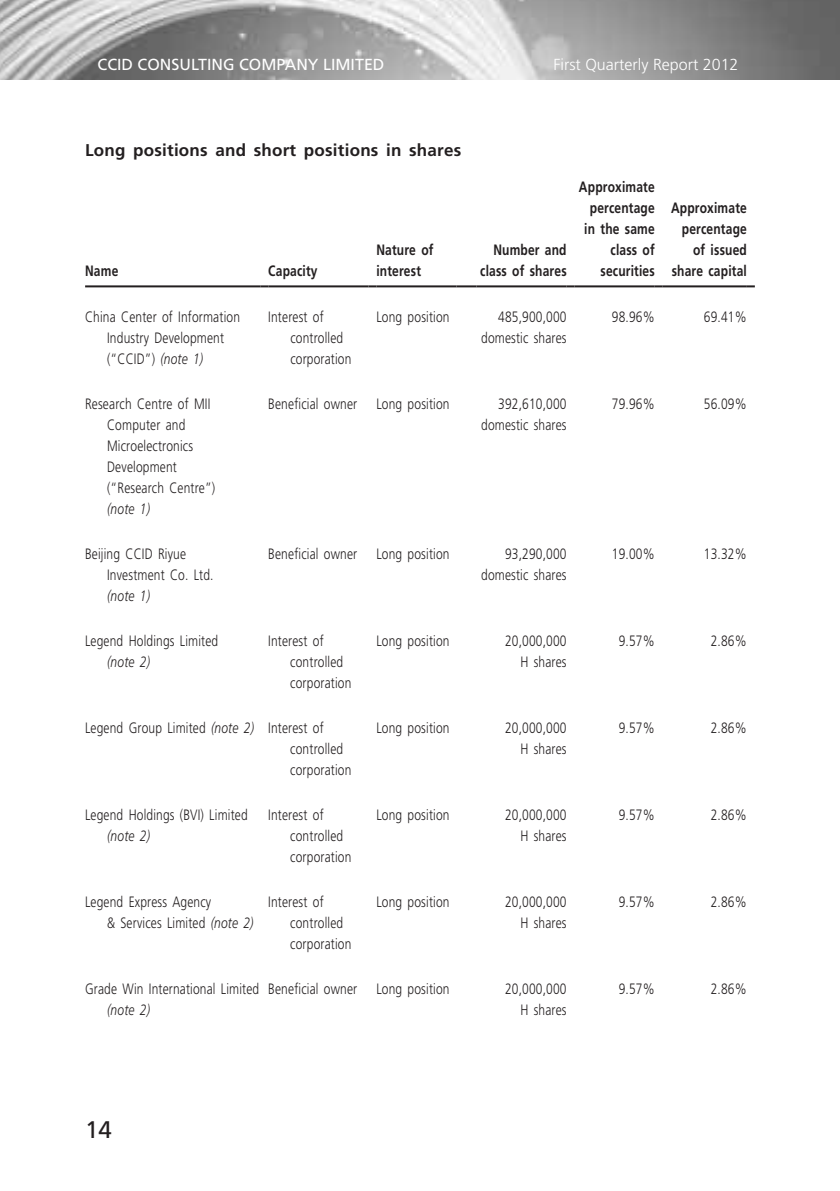
<style>
.page{position:relative;width:840px;height:1191px;background:#fff}
.page>*{position:absolute;margin:0;border:0;box-sizing:border-box;transform-origin:0 0}
.t1{font:24px "Frutiger LT Std";color:#231f20}
.t2{font:700 17px "Frutiger LT Std";letter-spacing:.015em;color:#231f20}
.t3{font:16px "Frutiger LT Std";color:#fff}
.t4{font:300 16px "Frutiger LT Std";color:#fff}
.t5{font:300 15px/21px "Frutiger LT Std";letter-spacing:.015em;color:#231f20;scale:.8 1}
.t6{font:700 15px/21px "Frutiger LT Std";letter-spacing:.015em;color:#231f20;text-align:right;scale:.8 1}
.t7{font:italic 300 15px "Frutiger LT Std";letter-spacing:.015em;color:#231f20;scale:.8 1}
.s1{font-style:italic}
</style>
<div class="page">
<img style="left:0;top:0;width:839px;height:79px">
<hr style="left:85px;top:285px;width:175px;height:2px;background:#231f20">
<svg style="left:260px;top:285px;width:8px;height:2px"></svg>
<hr style="left:268px;top:285px;width:100px;height:2px;background:#231f20">
<svg style="left:368px;top:285px;width:8px;height:2px"></svg>
<hr style="left:376px;top:285px;width:80px;height:2px;background:#231f20">
<hr style="left:456px;top:285px;width:20px;height:2px;background:#231f20">
<hr style="left:476px;top:285px;width:90px;height:2px;background:#231f20">
<svg style="left:566px;top:285px;width:8px;height:2px"></svg>
<hr style="left:574px;top:285px;width:80px;height:2px;background:#231f20">
<svg style="left:654px;top:285px;width:8px;height:2px"></svg>
<hr style="left:662px;top:285px;width:84px;height:2px;background:#231f20">
<svg style="left:746px;top:285px;width:8px;height:2px"></svg>
<p class="t3" style="left:98px;top:55px;width:288px">CCID CONSULTING COMPANY LIMITED</p>
<p class="t4" style="left:553px;top:55px;width:186px">First Quarterly Report 2012</p>
<p class="t2" style="left:85px;top:140px;width:377px">Long positions and short positions in shares</p>
<p class="t6" style="left:85px;top:261px;width:43px">Name</p>
<p class="t6" style="left:268px;top:261px;width:63px">Capacity</p>
<p class="t6" style="left:376px;top:240px;width:73px;text-align:left">Nature of interest</p>
<p class="t6" style="left:480px;top:240px;width:109px">Number and class of shares</p>
<p class="t6" style="left:578px;top:177px;width:96px">Approximate percentage in the same class of securities</p>
<p class="t6" style="left:670px;top:198px;width:96px">Approximate percentage of issued share capital</p>
<p class="t5" style="left:107px;top:307px;width:167px;text-indent:-22px">China Center of Information<br>Industry Development (“CCID”) <span class="s1">(note 1)</span></p>
<p class="t5" style="left:290px;top:307px;width:78px;text-indent:-22px">Interest of controlled corporation</p>
<p class="t5" style="left:376px;top:307px;width:93px">Long position</p>
<p class="t5" style="left:481px;top:307px;width:108px;text-align:right">485,900,000 domestic shares</p>
<p class="t5" style="left:611px;top:307px;width:55px">98.96%</p>
<p class="t5" style="left:703px;top:307px;width:55px">69.41%</p>
<p class="t5" style="left:107px;top:394px;width:137px;text-indent:-22px">Research Centre of MII<br>Computer and<br>Microelectronics<br>Development (“Research Centre”)</p>
<p class="t7" style="left:107px;top:500px;width:55px">(note 1)</p>
<p class="t5" style="left:268px;top:394px;width:113px">Beneficial owner</p>
<p class="t5" style="left:376px;top:394px;width:93px">Long position</p>
<p class="t5" style="left:481px;top:394px;width:108px;text-align:right">392,610,000 domestic shares</p>
<p class="t5" style="left:611px;top:394px;width:55px">79.96%</p>
<p class="t5" style="left:703px;top:394px;width:55px">56.09%</p>
<p class="t5" style="left:107px;top:544px;width:134px;text-indent:-22px">Beijing CCID Riyue<br>Investment Co. Ltd.</p>
<p class="t7" style="left:107px;top:587px;width:55px">(note 1)</p>
<p class="t5" style="left:268px;top:544px;width:113px">Beneficial owner</p>
<p class="t5" style="left:376px;top:544px;width:93px">Long position</p>
<p class="t5" style="left:481px;top:544px;width:108px;text-align:right">93,290,000 domestic shares</p>
<p class="t5" style="left:611px;top:544px;width:55px">19.00%</p>
<p class="t5" style="left:703px;top:544px;width:55px">13.32%</p>
<p class="t5" style="left:290px;top:630px;width:78px;text-indent:-22px">Interest of controlled corporation</p>
<p class="t5" style="left:376px;top:630px;width:93px">Long position</p>
<p class="t5" style="left:504px;top:630px;width:78px;text-align:right">20,000,000<br>H shares</p>
<p class="t5" style="left:618px;top:630px;width:47px">9.57%</p>
<p class="t5" style="left:710px;top:630px;width:47px">2.86%</p>
<p class="t5" style="left:290px;top:717px;width:78px;text-indent:-205px">Legend Group Limited <span class="s1">(note 2)</span> Interest of controlled corporation</p>
<p class="t5" style="left:376px;top:717px;width:93px">Long position</p>
<p class="t5" style="left:504px;top:717px;width:78px;text-align:right">20,000,000<br>H shares</p>
<p class="t5" style="left:618px;top:717px;width:47px">9.57%</p>
<p class="t5" style="left:710px;top:717px;width:47px">2.86%</p>
<p class="t5" style="left:85px;top:804px;width:205px">Legend Holdings (BVI) Limited</p>
<p class="t7" style="left:107px;top:827px;width:55px">(note 2)</p>
<p class="t5" style="left:85px;top:630px;width:168px">Legend Holdings Limited</p>
<p class="t7" style="left:107px;top:653px;width:55px">(note 2)</p>
<p class="t5" style="left:290px;top:804px;width:78px;text-indent:-22px">Interest of controlled corporation</p>
<p class="t5" style="left:376px;top:804px;width:93px">Long position</p>
<p class="t5" style="left:504px;top:804px;width:78px;text-align:right">20,000,000<br>H shares</p>
<p class="t5" style="left:618px;top:804px;width:47px">9.57%</p>
<p class="t5" style="left:710px;top:804px;width:47px">2.86%</p>
<p class="t5" style="left:107px;top:891px;width:184px;text-indent:-22px">Legend Express Agency<br>&amp; Services Limited <span class="s1">(note 2)</span></p>
<p class="t5" style="left:290px;top:891px;width:78px;text-indent:-22px">Interest of controlled corporation</p>
<p class="t5" style="left:376px;top:891px;width:93px">Long position</p>
<p class="t5" style="left:504px;top:891px;width:78px;text-align:right">20,000,000<br>H shares</p>
<p class="t5" style="left:618px;top:891px;width:47px">9.57%</p>
<p class="t5" style="left:710px;top:891px;width:47px">2.86%</p>
<p class="t5" style="left:85px;top:978px;width:219px">Grade Win International Limited</p>
<p class="t7" style="left:107px;top:1001px;width:55px">(note 2)</p>
<p class="t5" style="left:268px;top:978px;width:113px">Beneficial owner</p>
<p class="t5" style="left:376px;top:978px;width:93px">Long position</p>
<p class="t5" style="left:504px;top:978px;width:78px;text-align:right">20,000,000<br>H shares</p>
<p class="t5" style="left:618px;top:978px;width:47px">9.57%</p>
<p class="t5" style="left:710px;top:978px;width:47px">2.86%</p>
<h1 class="t1" style="left:85px;top:1115px;width:28px">14</h1>
</div>
